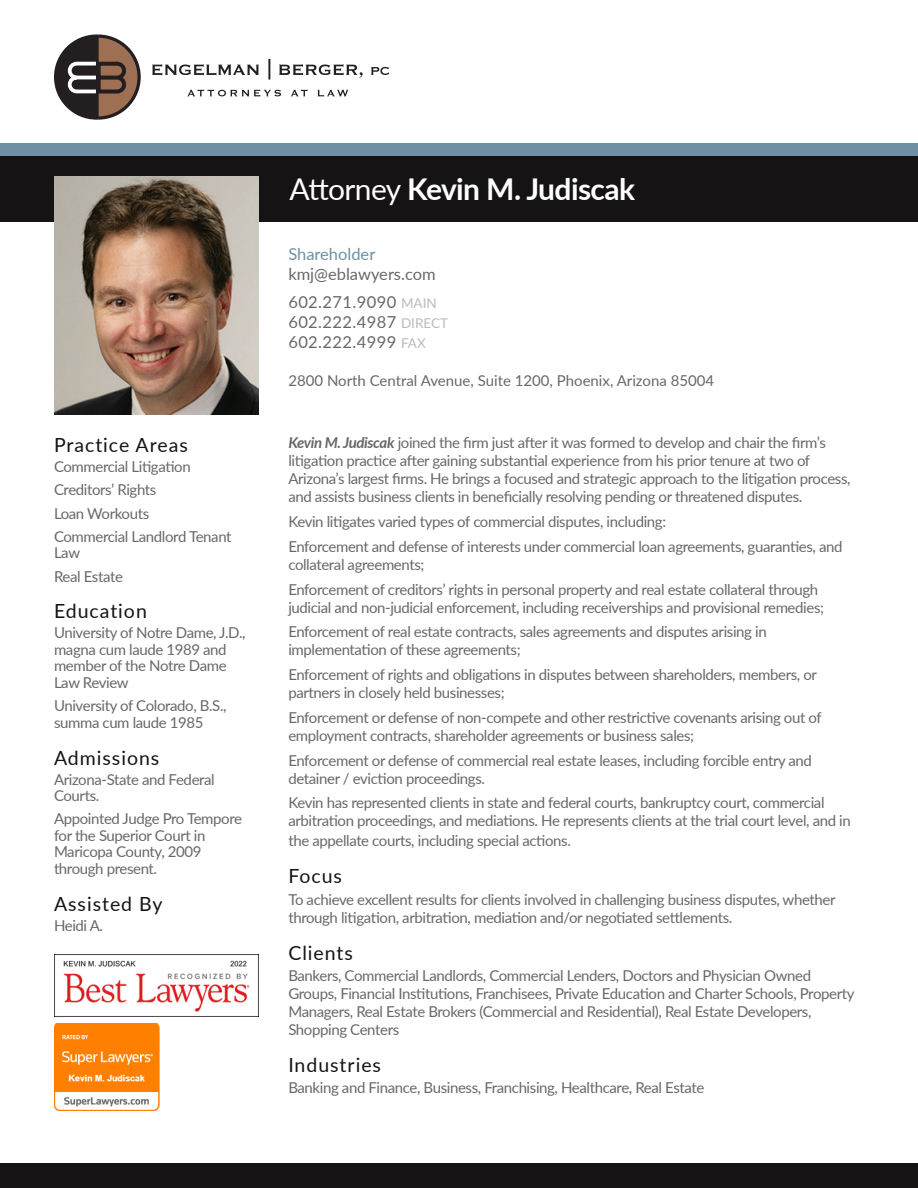
<style>
.page{position:relative;width:918px;height:1188px;background:#fff}
.page>*{position:absolute;margin:0;border:0;box-sizing:border-box;transform-origin:0 0}
.t1{font:700 30px "Lato";letter-spacing:-.02em;color:#fff}
.t2{font:19.5px "Lato";letter-spacing:.05em;color:#151314}
.t3{font:16.5px "Lato";letter-spacing:.025em;color:#686868}
.t4{font:16.5px/19.8px "Lato";color:#686868}
.t5{font:15px/18px "Lato";letter-spacing:-.025em;color:#686868}
.t6{font:15px "Lato";color:#686868}
.s1{font-weight:400}
.s2{color:#6d90a5}
.s3{font-size:13.5px;color:#bcbbbb}
.s4{font-weight:700;font-style:italic}
</style>
<div class="page">
<div style="left:0;top:143px;width:918px;height:25px;background:#6d90a5"></div>
<div style="left:0;top:156px;width:918px;height:66px;background:#151314"></div>
<div style="left:0;top:1163px;width:918px;height:25px;background:#151314"></div>
<img style="left:54px;top:1024px;width:106px;height:86px">
<img style="left:54px;top:176px;width:204px;height:239px">
<svg style="left:152px;top:64px;width:107px;height:11px"></svg>
<svg style="left:279px;top:64px;width:84px;height:14px"></svg>
<svg style="left:371px;top:67px;width:18px;height:8px"></svg>
<svg style="left:187px;top:90px;width:94px;height:7px"></svg>
<svg style="left:291px;top:90px;width:17px;height:6px"></svg>
<svg style="left:318px;top:90px;width:30px;height:7px"></svg>
<hr style="left:268px;top:59px;width:2px;height:21px;background:#231f20">
<svg style="left:54px;top:34px;width:87px;height:86px"></svg>
<img style="left:54px;top:955px;width:204px;height:62px">
<p class="t2" style="left:54px;top:431px;width:135px">Practice Areas</p>
<p class="t5" style="left:54px;top:457px;width:138px">Commercial Litigation</p>
<p class="t5" style="left:54px;top:480px;width:104px">Creditors’ Rights</p>
<p class="t5" style="left:54px;top:503px;width:97px">Loan Workouts</p>
<p class="t5" style="left:54px;top:527px;width:179px;line-height:16.5px">Commercial Landlord Tenant<br>Law</p>
<p class="t5" style="left:54px;top:566px;width:70px">Real Estate</p>
<p class="t2" style="left:54px;top:597px;width:94px">Education</p>
<p class="t5" style="left:54px;top:624px;width:193px;line-height:16.5px">University of Notre Dame, J.D., magna cum laude 1989 and member of the Notre Dame<br>Law Review</p>
<p class="t5" style="left:54px;top:697px;width:174px;line-height:16.5px">University of Colorado, B.S., summa cum laude 1985</p>
<p class="t2" style="left:54px;top:744px;width:107px">Admissions</p>
<p class="t5" style="left:54px;top:770px;width:162px;line-height:16.5px">Arizona-State and Federal<br>Courts.</p>
<p class="t5" style="left:54px;top:810px;width:190px;line-height:16.5px">Appointed Judge Pro Tempore for the Superior Court in<br>Maricopa County, 2009 through present.</p>
<p class="t2" style="left:54px;top:890px;width:110px">Assisted By</p>
<p class="t5" style="left:54px;top:916px;width:51px">Heidi A.</p>
<p class="t1" style="left:290px;top:167px;width:347px"><span class="s1">Attorney</span> Kevin M. Judiscak</p>
<p class="t4" style="left:288px;top:243px;width:149px"><span class="s2">Shareholder </span>kmj@eblawyers.com</p>
<p class="t3" style="left:288px;top:290px;width:150px">602.271.9090 <span class="s3">MAIN</span></p>
<p class="t3" style="left:288px;top:310px;width:161px">602.222.4987 <span class="s3">DIRECT</span></p>
<p class="t3" style="left:288px;top:330px;width:139px">602.222.4999 <span class="s3">FAX</span></p>
<p class="t6" style="left:288px;top:369px;width:427px">2800 North Central Avenue, Suite 1200, Phoenix, Arizona 85004</p>
<p class="t5" style="left:288px;top:433px;width:564px"><span class="s4">Kevin M. Judiscak</span> joined the firm just after it was formed to develop and chair the firm’s litigation practice after gaining substantial experience from his prior tenure at two of Arizona’s largest firms. He brings a focused and strategic approach to the litigation process, and assists business clients in beneficially resolving pending or threatened disputes.</p>
<p class="t5" style="left:288px;top:512px;width:379px">Kevin litigates varied types of commercial disputes, including:</p>
<p class="t5" style="left:288px;top:537px;width:556px">Enforcement and defense of interests under commercial loan agreements, guaranties, and collateral agreements;</p>
<p class="t5" style="left:288px;top:580px;width:537px">Enforcement of creditors’ rights in personal property and real estate collateral through judicial and non-judicial enforcement, including receiverships and provisional remedies;</p>
<p class="t5" style="left:288px;top:622px;width:480px">Enforcement of real estate contracts, sales agreements and disputes arising in implementation of these agreements;</p>
<p class="t5" style="left:288px;top:665px;width:530px">Enforcement of rights and obligations in disputes between shareholders, members, or partners in closely held businesses;</p>
<p class="t5" style="left:288px;top:708px;width:535px">Enforcement or defense of non-compete and other restrictive covenants arising out of employment contracts, shareholder agreements or business sales;</p>
<p class="t5" style="left:288px;top:751px;width:525px">Enforcement or defense of commercial real estate leases, including forcible entry and detainer / eviction proceedings.</p>
<p class="t5" style="left:288px;top:793px;width:564px">Kevin has represented clients in state and federal courts, bankruptcy court, commercial arbitration proceedings, and mediations. He represents clients at the trial court level, and in</p>
<p class="t5" style="left:288px;top:831px;width:284px">the appellate courts, including special actions.</p>
<p class="t2" style="left:288px;top:862px;width:55px">Focus</p>
<p class="t5" style="left:288px;top:890px;width:549px">To achieve excellent results for clients involved in challenging business disputes, whether through litigation, arbitration, mediation and/or negotiated settlements.</p>
<p class="t2" style="left:288px;top:938px;width:66px">Clients</p>
<p class="t5" style="left:288px;top:966px;width:568px">Bankers, Commercial Landlords, Commercial Lenders, Doctors and Physician Owned Groups, Financial Institutions, Franchisees, Private Education and Charter Schools, Property Managers, Real Estate Brokers (Commercial and Residential), Real Estate Developers, Shopping Centers</p>
<p class="t2" style="left:288px;top:1051px;width:94px">Industries</p>
<p class="t5" style="left:288px;top:1078px;width:418px">Banking and Finance, Business, Franchising, Healthcare, Real Estate</p>
</div>
